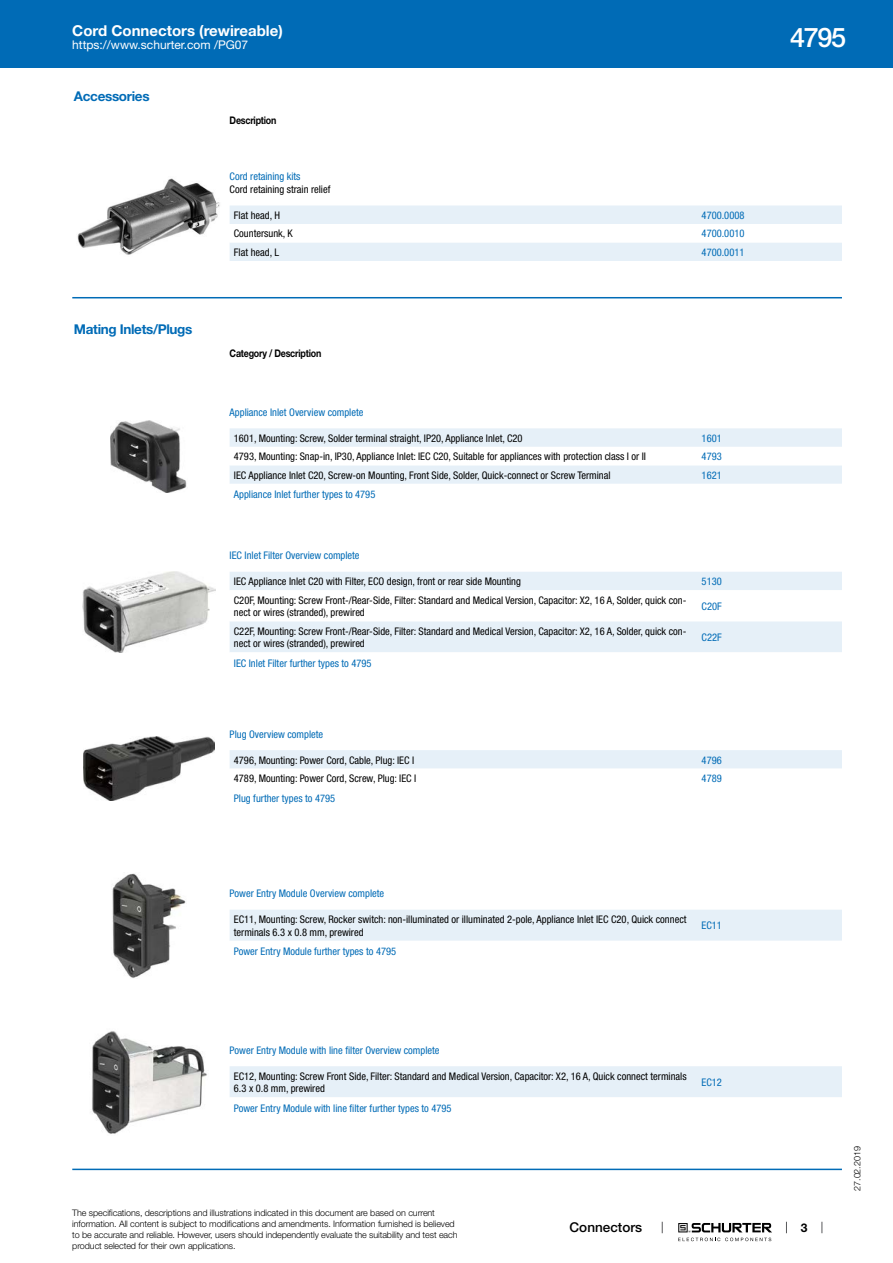
<style>
.page{position:relative;width:893px;height:1263px;background:#fff}
.page>*{position:absolute;margin:0;border:0;box-sizing:border-box;transform-origin:0 0}
.t1{font:500 27px "Helvetica Neue LT";color:#fff}
.t2{font:700 15px "Helvetica Neue LT";color:#fff}
.t3{font:700 13.5px "Helvetica Neue LT";letter-spacing:-.025em;color:#006bb6}
.t4{font:500 13.5px "Helvetica Neue LT";color:#000}
.t5{font:12px "Helvetica Neue LT";color:#fff}
.t6{font:700 12px "Helvetica Neue LT";color:#000}
.t7{font:condensed 10.5px/12.6px "Helvetica Neue LT";color:#000}
.t8{font:condensed 10.5px "Helvetica Neue LT";color:#006bb6}
.t9{font:700 10.5px "Helvetica Neue LT";letter-spacing:-.025em;color:#000;scale:.85 1}
.t10{font:300 9px/10.8px "Helvetica Neue LT";letter-spacing:-.01em;color:#000}
</style>
<div class="page">
<svg style="left:678px;top:1223px;width:94px;height:18px"></svg>
<div style="left:0;top:0;width:893px;height:68px;background:#006bb6"></div>
<img style="left:77px;top:178px;width:143px;height:77px">
<svg style="left:230px;top:205px;width:612px;height:56px"></svg>
<hr style="left:72px;top:297px;width:770px;height:1px;background:#006bb6">
<img style="left:110px;top:420px;width:77px;height:72px">
<svg style="left:230px;top:428px;width:612px;height:56px"></svg>
<img style="left:82px;top:572px;width:133px;height:80px">
<div style="left:230px;top:572px;width:612px;height:18px;background:#e6f0f8"></div>
<div style="left:230px;top:621px;width:612px;height:31px;background:#e6f0f8"></div>
<img style="left:83px;top:737px;width:131px;height:63px">
<div style="left:230px;top:750px;width:612px;height:19px;background:#e6f0f8"></div>
<img style="left:112px;top:873px;width:74px;height:105px">
<div style="left:230px;top:910px;width:612px;height:31px;background:#e6f0f8"></div>
<img style="left:92px;top:1031px;width:115px;height:103px">
<div style="left:230px;top:1066px;width:612px;height:31px;background:#e6f0f8"></div>
<hr style="left:72px;top:1168px;width:770px;height:2px;background:#006bb6">
<h2 class="t2" style="left:72px;top:21px;width:212px">Cord Connectors (rewireable)</h2>
<p class="t5" style="left:72px;top:38px;width:178px">https://www.schurter.com /PG07</p>
<p class="t3" style="left:74px;top:88px;width:77px">Accessories</p>
<p class="t3" style="left:74px;top:321px;width:120px">Mating Inlets/Plugs</p>
<p class="t9" style="left:230px;top:114px;width:57px">Description</p>
<p class="t8" style="left:230px;top:171px;width:72px">Cord retaining kits</p>
<p class="t7" style="left:230px;top:183px;width:102px">Cord retaining strain relief</p>
<p class="t7" style="left:234px;top:209px;width:48px">Flat head, H</p>
<p class="t8" style="left:702px;top:209px;width:44px">4700.0008</p>
<p class="t7" style="left:234px;top:227px;width:60px">Countersunk, K</p>
<p class="t8" style="left:702px;top:228px;width:44px">4700.0010</p>
<p class="t7" style="left:234px;top:246px;width:47px">Flat head, L</p>
<p class="t8" style="left:702px;top:246px;width:44px">4700.0011</p>
<p class="t9" style="left:230px;top:347px;width:109px">Category / Description</p>
<p class="t8" style="left:230px;top:406px;width:135px">Appliance Inlet Overview complete</p>
<p class="t7" style="left:234px;top:432px;width:290px">1601, Mounting: Screw, Solder terminal straight, IP20, Appliance Inlet, C20</p>
<p class="t8" style="left:702px;top:432px;width:22px">1601</p>
<p class="t7" style="left:234px;top:450px;width:414px">4793, Mounting: Snap-in, IP30, Appliance Inlet: IEC C20, Suitable for appliances with protection class I or II</p>
<p class="t8" style="left:702px;top:450px;width:22px">4793</p>
<p class="t7" style="left:234px;top:469px;width:378px">IEC Appliance Inlet C20, Screw-on Mounting, Front Side, Solder, Quick-connect or Screw Terminal</p>
<p class="t8" style="left:702px;top:469px;width:22px">1621</p>
<p class="t8" style="left:234px;top:489px;width:143px">Appliance Inlet further types to 4795</p>
<p class="t8" style="left:230px;top:549px;width:131px">IEC Inlet Filter Overview complete</p>
<p class="t7" style="left:234px;top:575px;width:289px">IEC Appliance Inlet C20 with Filter, ECO design, front or rear side Mounting</p>
<p class="t8" style="left:702px;top:575px;width:22px">5130</p>
<p class="t7" style="left:234px;top:593px;width:454px">C20F, Mounting: Screw Front-/Rear-Side, Filter: Standard and Medical Version, Capacitor: X2, 16 A, Solder, quick con&shy;nect or wires (stranded), prewired</p>
<p class="t8" style="left:702px;top:600px;width:22px">C20F</p>
<p class="t7" style="left:234px;top:625px;width:454px">C22F, Mounting: Screw Front-/Rear-Side, Filter: Standard and Medical Version, Capacitor: X2, 16 A, Solder, quick con&shy;nect or wires (stranded), prewired</p>
<p class="t8" style="left:702px;top:631px;width:22px">C22F</p>
<p class="t8" style="left:234px;top:657px;width:139px">IEC Inlet Filter further types to 4795</p>
<p class="t8" style="left:230px;top:728px;width:95px">Plug Overview complete</p>
<p class="t7" style="left:234px;top:753px;width:182px">4796, Mounting: Power Cord, Cable, Plug: IEC I</p>
<p class="t8" style="left:702px;top:754px;width:22px">4796</p>
<p class="t7" style="left:234px;top:772px;width:184px">4789, Mounting: Power Cord, Screw, Plug: IEC I</p>
<p class="t8" style="left:702px;top:772px;width:22px">4789</p>
<p class="t8" style="left:234px;top:792px;width:103px">Plug further types to 4795</p>
<p class="t8" style="left:230px;top:887px;width:156px">Power Entry Module Overview complete</p>
<p class="t7" style="left:234px;top:913px;width:454px">EC11, Mounting: Screw, Rocker switch: non-illuminated or illuminated 2-pole, Appliance Inlet IEC C20, Quick connect terminals 6.3 x 0.8 mm, prewired</p>
<p class="t8" style="left:702px;top:919px;width:22px">EC11</p>
<p class="t8" style="left:234px;top:945px;width:164px">Power Entry Module further types to 4795</p>
<p class="t8" style="left:230px;top:1044px;width:211px">Power Entry Module with line filter Overview complete</p>
<p class="t7" style="left:234px;top:1069px;width:454px">EC12, Mounting: Screw Front Side, Filter: Standard and Medical Version, Capacitor: X2, 16 A, Quick connect terminals<br>6.3 x 0.8 mm, prewired</p>
<p class="t8" style="left:702px;top:1076px;width:22px">EC12</p>
<p class="t8" style="left:234px;top:1102px;width:219px">Power Entry Module with line filter further types to 4795</p>
<p class="t10" style="left:72px;top:1207px;width:387px">The specifications, descriptions and illustrations indicated in this document are based on current information. All content is subject to modifications and amendments. Information furnished is believed to be accurate and reliable. However, users should independently evaluate the suitability and test each product selected for their own applications.</p>
<p class="t4" style="left:570px;top:1219px;width:74px">Connectors</p>
<h1 class="t1" style="left:790px;top:21px;width:57px">4795</h1>
<p class="t6" style="left:801px;top:1220px;width:8px">3</p>
<p class="t10" style="left:852px;top:1191px;width:46px;rotate:-90deg">27.02.2019</p>
</div>
